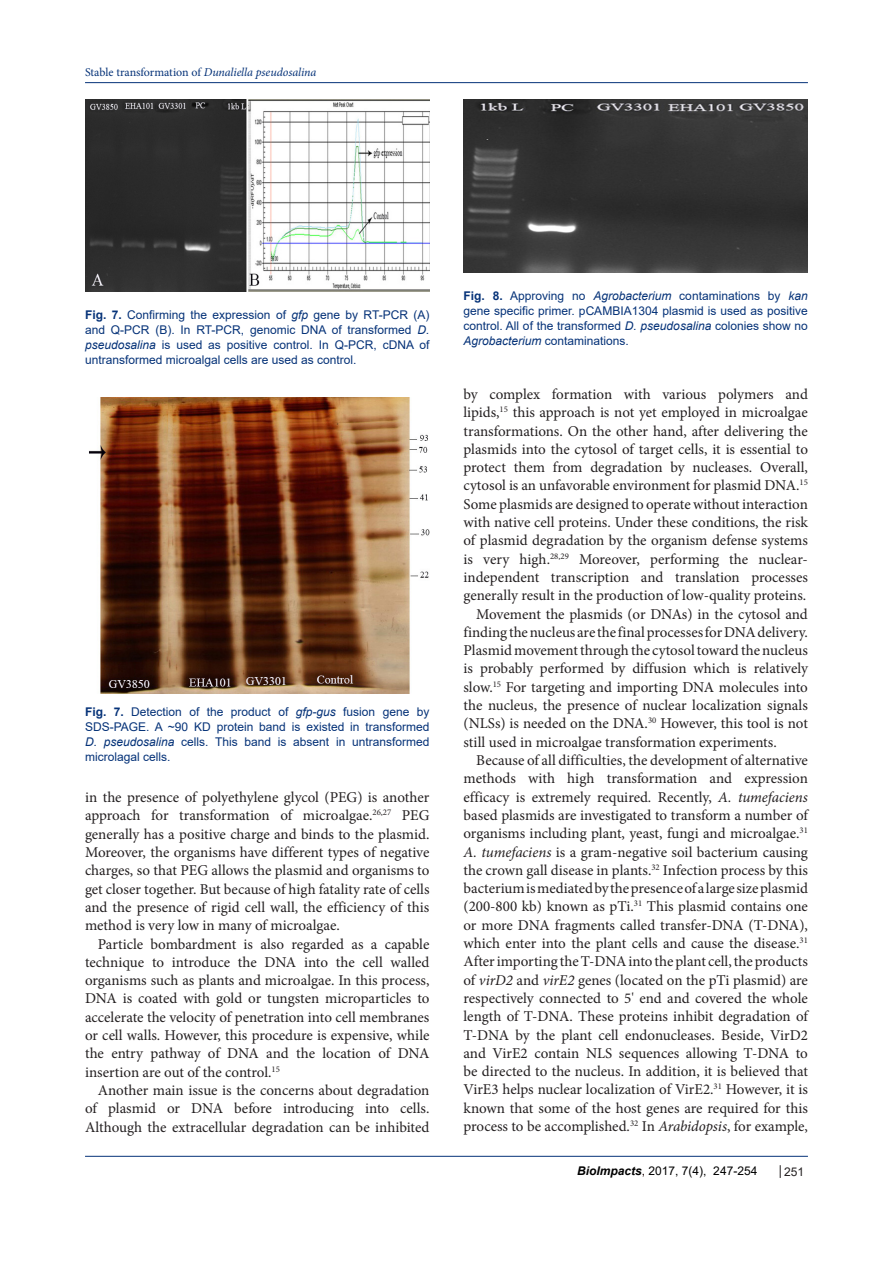
<style>
.page{position:relative;width:893px;height:1263px;background:#fff}
.page>*{position:absolute;margin:0;border:0;box-sizing:border-box;transform-origin:0 0}
.t1{font:15px/18.3px "Minion Pro";color:#231f20;text-align:justify}
.t2{font:12px/15px "Arial";color:#053278;text-align:justify}
.t3{font:12px "Minion Pro";letter-spacing:-.005em;color:#053278}
.t4{font:12px "Arial";color:#000}
.t5{font:12px "Arial";color:#231f20}
.s1{font-style:italic}
.s2{font-weight:700}
.s3{font-weight:700;font-style:italic}
.s4{color:#150000}
</style>
<div class="page">
<hr style="left:85px;top:82px;width:723px;height:1px;background:#053278">
<hr style="left:85px;top:1156px;width:723px;height:1px;background:#053278">
<svg style="left:780px;top:1165px;width:1px;height:13px"></svg>
<img style="left:85px;top:100px;width:344px;height:191px">
<img style="left:89px;top:398px;width:340px;height:295px">
<img style="left:463px;top:100px;width:345px;height:172px">
<p class="t3" style="left:85px;top:64px;width:233px">Stable transformation of <span class="s1">Dunaliella pseudosalina</span></p>
<p class="t2" style="left:85px;top:307px;width:346px"><span class="s2">Fig. 7.</span> Confirming the expression of <span class="s1">gfp</span> gene by RT-PCR (A) and Q-PCR (B). In RT-PCR, genomic DNA of transformed <span class="s1">D. pseudosalina</span> is used as positive control. In Q-PCR, cDNA of untransformed microalgal cells are used as control.</p>
<p class="t2" style="left:85px;top:704px;width:346px"><span class="s2">Fig. 7.</span> Detection of the product of <span class="s1">gfp-gus</span> fusion gene by SDS-PAGE. A ~90 KD protein band is existed in transformed <span class="s1">D. pseudosalina</span> cells. This band is absent in untransformed microlagal cells.</p>
<p class="t1" style="left:85px;top:788px;width:346px">in the presence of polyethylene glycol (PEG) is another approach for transformation of microalgae.<sup>26,27</sup> PEG generally has a positive charge and binds to the plasmid.<br>Moreover, the organisms have different types of negative charges, so that PEG allows the plasmid and organisms to get closer together. But because of high fatality rate of cells and the presence of rigid cell wall, the efficiency of this method is very low in many of microalgae.</p>
<p class="t1" style="left:85px;top:935px;width:346px;text-indent:13px">Particle bombardment is also regarded as a capable technique to introduce the DNA into the cell walled organisms such as plants and microalgae. In this process, DNA is coated with gold or tungsten microparticles to accelerate the velocity of penetration into cell membranes or cell walls. However, this procedure is expensive, while the entry pathway of DNA and the location of DNA insertion are out of the control.<sup>15</sup></p>
<p class="t1" style="left:85px;top:1081px;width:346px;text-indent:13px">Another main issue is the concerns about degradation of plasmid or DNA before introducing into cells.<br>Although the extracellular degradation can be inhibited</p>
<p class="t2" style="left:463px;top:288px;width:346px"><span class="s2">Fig. 8.</span> Approving no <span class="s1">Agrobacterium</span> contaminations by <span class="s1">kan </span>gene specific primer. pCAMBIA1304 plasmid is used as positive control. All of the transformed <span class="s1">D. pseudosalina</span> colonies show no <span class="s1">Agrobacterium</span> contaminations.</p>
<p class="t1" style="left:463px;top:385px;width:346px">by complex formation with various polymers and lipids,<sup>15</sup> this approach is not yet employed in microalgae transformations. On the other hand, after delivering the plasmids into the cytosol of target cells, it is essential to protect them from degradation by nucleases. Overall, cytosol is an unfavorable environment for plasmid DNA.<sup>15<br></sup>Some plasmids are designed to operate without interaction with native cell proteins. Under these conditions, the risk of plasmid degradation by the organism defense systems is very high.<sup>28,29</sup> Moreover, performing the nuclear&shy;independent transcription and translation processes generally result in the production of low-quality proteins.</p>
<p class="t1" style="left:463px;top:605px;width:346px;text-indent:13px">Movement the plasmids (or DNAs) in the cytosol and finding the nucleus are the final processes for DNA delivery.<br>Plasmid movement through the cytosol toward the nucleus is probably performed by diffusion which is relatively slow.<sup>15</sup> For targeting and importing DNA molecules into the nucleus, the presence of nuclear localization signals (NLSs) is needed on the DNA.<sup>30</sup> However, this tool is not still used in microalgae transformation experiments.</p>
<p class="t1" style="left:463px;top:751px;width:346px;text-indent:13px">Because of all difficulties, the development of alternative methods with high transformation and expression efficacy is extremely required. Recently, <span class="s1">A. tumefaciens </span>based plasmids are investigated to transform a number of organisms including plant, yeast, fungi and microalgae.<sup>31<br></sup><span class="s1">A. tumefaciens</span> is a gram-negative soil bacterium causing the crown gall disease in plants.<sup>32</sup> Infection process by this bacterium is mediated by the presence of a large size plasmid (200-800 kb) known as pTi.<sup>31</sup> This plasmid contains one or more DNA fragments called transfer-DNA (T-DNA), which enter into the plant cells and cause the disease.<sup>31<br></sup>After importing the T-DNA into the plant cell, the products of <span class="s1">virD2</span> and <span class="s1">virE2</span> genes (located on the pTi plasmid) are respectively connected to 5' end and covered the whole length of T-DNA. These proteins inhibit degradation of T-DNA by the plant cell endonucleases. Beside, VirD2 and VirE2 contain NLS sequences allowing T-DNA to be directed to the nucleus. In addition, it is believed that VirE3 helps nuclear localization of VirE2.<sup>31</sup> However, it is known that some of the host genes are required for this process to be accomplished.<sup>32</sup> In <span class="s1">Arabidopsis</span>, for example,</p>
<p class="t4" style="left:577px;top:1163px;width:182px"><span class="s3">BioImpacts</span><span class="s4">,</span> 2017, 7(4), 247-254</p>
<p class="t5" style="left:784px;top:1164px;width:22px">251</p>
</div>
